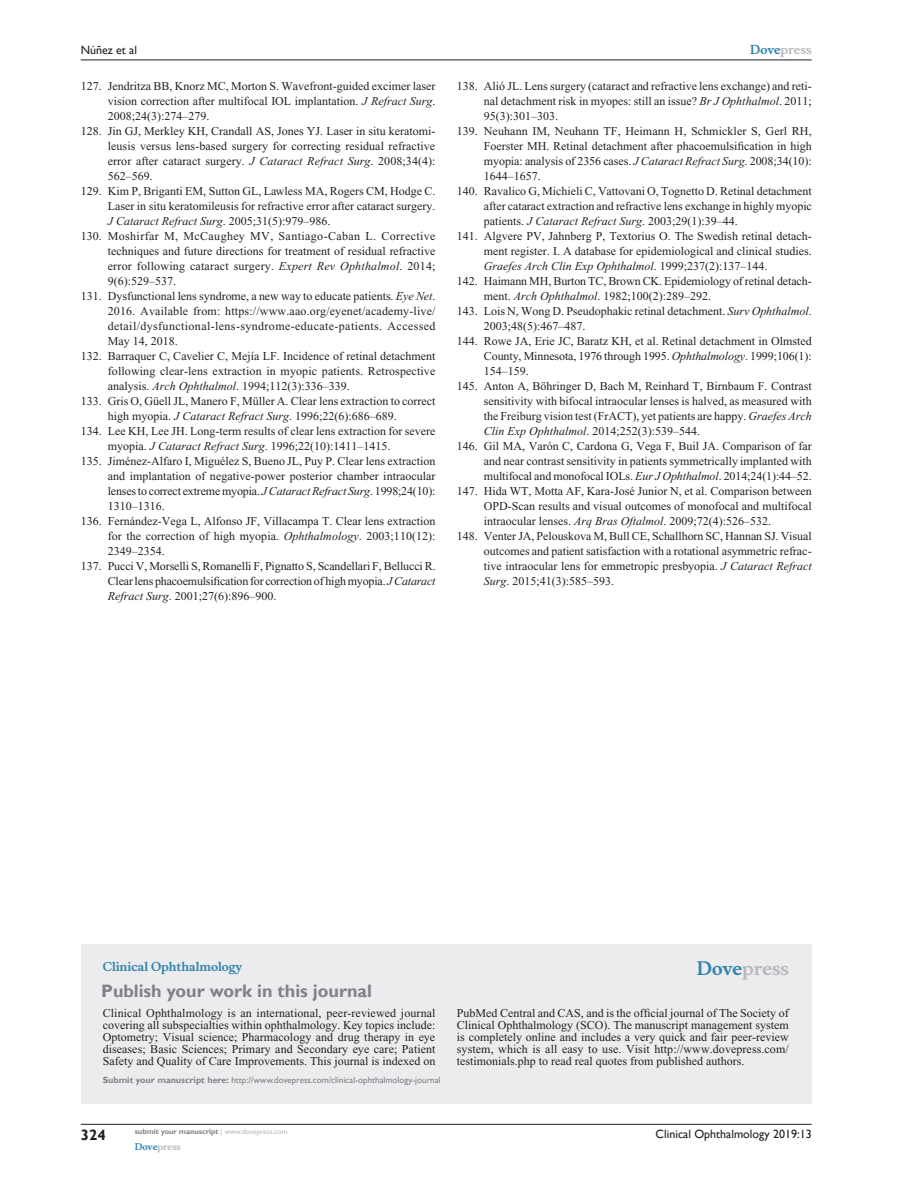
<style>
.page{position:relative;width:918px;height:1188px;background:#fff}
.page>*{position:absolute;margin:0;border:0;box-sizing:border-box;transform-origin:0 0}
.t1{font:700 18px "Gill Sans";color:#808285}
.t2{font:700 18px "Musee";color:#b8b9bc}
.t3{font:700 15px "Gill Sans";color:#231f20}
.RefNL3{font:12px/15px "Times New Roman";color:#231f20;text-align:justify}
.t4{font:12px "Gill Sans";color:#231f20}
.t5{font:700 12px "Musee";color:#3485ae}
.t6{font:700 12px "Musee";color:#b8b9bc}
.t7{font:9px "Gill Sans";color:#808285}
.t8{font:700 9px "Musee";color:#b8b9bc}
.t9{font:700 7.5px "Gill Sans";color:#808285}
.s1{font-style:italic}
.s2{color:#3485ae}
.s3{font-weight:700}
.s4{font-weight:400;color:#b8b9bc}
</style>
<div class="page">
<div style="left:81px;top:944px;width:731px;height:159px;background:#ececee"></div>
<hr style="left:81px;top:1124px;width:731px;height:1px;background:#231f20">
<hr style="left:81px;top:60px;width:731px;height:1px;background:#231f20">
<p class="t4" style="left:81px;top:43px;width:58px">Núñez et al</p>
<p class="RefNL3" style="left:108px;top:79px;width:329px;text-indent:-27px">127. Jendritza BB, Knorz MC, Morton S. Wavefront-guided excimer laser vision correction after multifocal IOL implantation. <span class="s1">J Refract Surg</span>.<br>2008;24(3):274–279.</p>
<p class="RefNL3" style="left:108px;top:124px;width:329px;text-indent:-27px">128. Jin GJ, Merkley KH, Crandall AS, Jones YJ. Laser in situ keratomi&shy;leusis versus lens-based surgery for correcting residual refractive error after cataract surgery. <span class="s1">J Cataract Refract Surg</span>. 2008;34(4):<br>562–569.</p>
<p class="RefNL3" style="left:108px;top:184px;width:329px;text-indent:-27px">129. Kim P, Briganti EM, Sutton GL, Lawless MA, Rogers CM, Hodge C.<br>Laser in situ keratomileusis for refractive error after cataract surgery.<br><span class="s1">J Cataract Refract Surg</span>. 2005;31(5):979–986.</p>
<p class="RefNL3" style="left:108px;top:229px;width:329px;text-indent:-27px">130. Moshirfar M, McCaughey MV, Santiago-Caban L. Corrective techniques and future directions for treatment of residual refractive error following cataract surgery. <span class="s1">Expert Rev Ophthalmol</span>. 2014; 9(6):529–537.</p>
<p class="RefNL3" style="left:108px;top:289px;width:329px;text-indent:-27px">131. Dysfunctional lens syndrome, a new way to educate patients. <span class="s1">Eye Net</span>.<br>2016. Available from: https://www.aao.org/eyenet/academy-live/ detail/dysfunctional-lens-syndrome-educate-patients. Accessed May 14, 2018.</p>
<p class="RefNL3" style="left:108px;top:349px;width:329px;text-indent:-27px">132. Barraquer C, Cavelier C, Mejía LF. Incidence of retinal detachment following clear-lens extraction in myopic patients. Retrospective analysis. <span class="s1">Arch Ophthalmol</span>. 1994;112(3):336–339.</p>
<p class="RefNL3" style="left:108px;top:394px;width:329px;text-indent:-27px">133. Gris O, Güell JL, Manero F, Müller A. Clear lens extraction to correct high myopia. <span class="s1">J Cataract Refract Surg</span>. 1996;22(6):686–689.</p>
<p class="RefNL3" style="left:108px;top:424px;width:329px;text-indent:-27px">134. Lee KH, Lee JH. Long-term results of clear lens extraction for severe myopia. <span class="s1">J Cataract Refract Surg</span>. 1996;22(10):1411–1415.</p>
<p class="RefNL3" style="left:108px;top:454px;width:329px;text-indent:-27px">135. Jiménez-Alfaro I, Miguélez S, Bueno JL, Puy P. Clear lens extraction and implantation of negative-power posterior chamber intraocular lenses to correct extreme myopia. <span class="s1">J Cataract Refract Surg</span>. 1998;24(10):<br>1310–1316.</p>
<p class="RefNL3" style="left:108px;top:514px;width:329px;text-indent:-27px">136. Fernández-Vega L, Alfonso JF, Villacampa T. Clear lens extraction for the correction of high myopia. <span class="s1">Ophthalmology</span>. 2003;110(12):<br>2349–2354.</p>
<p class="RefNL3" style="left:108px;top:559px;width:329px;text-indent:-27px">137. Pucci V, Morselli S, Romanelli F, Pignatto S, Scandellari F, Bellucci R.<br>Clear lens phacoemulsification for correction of high myopia. <span class="s1">J Cataract Refract Surg</span>. 2001;27(6):896–900.</p>
<p class="t6" style="left:750px;top:43px;width:63px"><span class="s2">Dove</span>press</p>
<p class="RefNL3" style="left:484px;top:79px;width:329px;text-indent:-27px">138. Alió JL. Lens surgery (cataract and refractive lens exchange) and reti&shy;nal detachment risk in myopes: still an issue? <span class="s1">Br J Ophthalmol</span>. 2011; 95(3):301–303.</p>
<p class="RefNL3" style="left:484px;top:124px;width:329px;text-indent:-27px">139. Neuhann IM, Neuhann TF, Heimann H, Schmickler S, Gerl RH, Foerster MH. Retinal detachment after phacoemulsification in high myopia: analysis of 2356 cases. <span class="s1">J Cataract Refract Surg</span>. 2008;34(10):<br>1644–1657.</p>
<p class="RefNL3" style="left:484px;top:184px;width:330px;text-indent:-27px">140. Ravalico G, Michieli C, Vattovani O, Tognetto D. Retinal detachment after cataract extraction and refractive lens exchange in highly myopic patients. <span class="s1">J Cataract Refract Surg</span>. 2003;29(1):39–44.</p>
<p class="RefNL3" style="left:484px;top:229px;width:329px;text-indent:-27px">141. Algvere PV, Jahnberg P, Textorius O. The Swedish retinal detach&shy;ment register. I. A database for epidemiological and clinical studies.<br><span class="s1">Graefes Arch Clin Exp Ophthalmol</span>. 1999;237(2):137–144.</p>
<p class="RefNL3" style="left:484px;top:274px;width:329px;text-indent:-27px">142. Haimann MH, Burton TC, Brown CK. Epidemiology of retinal detach&shy;ment. <span class="s1">Arch Ophthalmol</span>. 1982;100(2):289–292.</p>
<p class="RefNL3" style="left:484px;top:304px;width:329px;text-indent:-27px">143. Lois N, Wong D. Pseudophakic retinal detachment. <span class="s1">Surv Ophthalmol</span>.<br>2003;48(5):467–487.</p>
<p class="RefNL3" style="left:484px;top:334px;width:329px;text-indent:-27px">144. Rowe JA, Erie JC, Baratz KH, et al. Retinal detachment in Olmsted County, Minnesota, 1976 through 1995. <span class="s1">Ophthalmology</span>. 1999;106(1):<br>154–159.</p>
<p class="RefNL3" style="left:484px;top:379px;width:329px;text-indent:-27px">145. Anton A, Böhringer D, Bach M, Reinhard T, Birnbaum F. Contrast sensitivity with bifocal intraocular lenses is halved, as measured with the Freiburg vision test (FrACT), yet patients are happy. <span class="s1">Graefes Arch Clin Exp Ophthalmol</span>. 2014;252(3):539–544.</p>
<p class="RefNL3" style="left:484px;top:439px;width:329px;text-indent:-27px">146. Gil MA, Varón C, Cardona G, Vega F, Buil JA. Comparison of far and near contrast sensitivity in patients symmetrically implanted with multifocal and monofocal IOLs. <span class="s1">Eur J Ophthalmol</span>. 2014;24(1):44–52.</p>
<p class="RefNL3" style="left:484px;top:484px;width:329px;text-indent:-27px">147. Hida WT, Motta AF, Kara-José Junior N, et al. Comparison between OPD-Scan results and visual outcomes of monofocal and multifocal intraocular lenses. <span class="s1">Arq Bras Oftalmol</span>. 2009;72(4):526–532.</p>
<p class="RefNL3" style="left:484px;top:529px;width:329px;text-indent:-27px">148. Venter JA, Pelouskova M, Bull CE, Schallhorn SC, Hannan SJ. Visual outcomes and patient satisfaction with a rotational asymmetric refrac&shy;tive intraocular lens for emmetropic presbyopia. <span class="s1">J Cataract Refract Surg</span>. 2015;41(3):585–593.</p>
<p class="t5" style="left:103px;top:959px;width:141px">Clinical Ophthalmology</p>
<h1 class="t1" style="left:101px;top:980px;width:272px">Publish your work in this journal</h1>
<h1 class="t2" style="left:697px;top:958px;width:94px"><span class="s2">Dove</span>press</h1>
<p class="RefNL3" style="left:103px;top:1007px;width:334px;line-height:12px">Clinical Ophthalmology is an international, peer-reviewed journal covering all subspecialties within ophthalmology. Key topics include:<br>Optometry; Visual science; Pharmacology and drug therapy in eye diseases; Basic Sciences; Primary and Secondary eye care; Patient Safety and Quality of Care Improvements. This journal is indexed on</p>
<p class="RefNL3" style="left:457px;top:1007px;width:333px;line-height:12px">PubMed Central and CAS, and is the official journal of The Society of Clinical Ophthalmology (SCO). The manuscript management system is completely online and includes a very quick and fair peer-review system, which is all easy to use. Visit http://www.dovepress.com/ testimonials.php to read real quotes from published authors.</p>
<p class="t7" style="left:103px;top:1075px;width:339px"><span class="s3">Submit your manuscript here:</span> http://www.dovepress.com/clinical-ophthalmology-journal</p>
<p class="t3" style="left:81px;top:1126px;width:26px">324</p>
<p class="t9" style="left:135px;top:1127px;width:154px">submit your manuscript <span class="s4">| www.dovepress.com</span></p>
<p class="t8" style="left:135px;top:1141px;width:48px"><span class="s2">Dove</span>press</p>
<p class="t4" style="left:656px;top:1127px;width:158px">Clinical Ophthalmology 2019:13</p>
</div>
